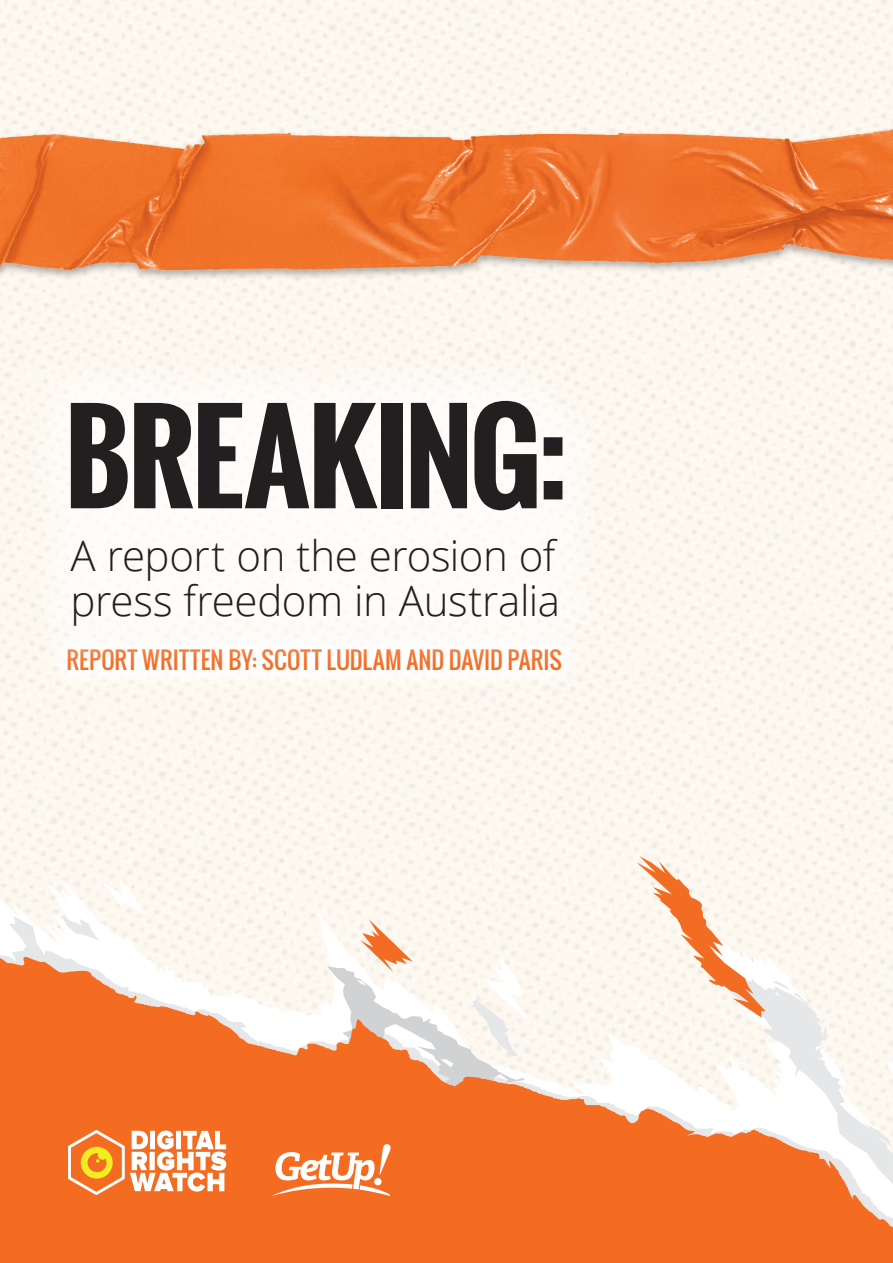
<style>
.page{position:relative;width:893px;height:1263px;background:#fff}
.page>*{position:absolute;margin:0;border:0;box-sizing:border-box;transform-origin:0 0}
.t1{font:700 119.85px "Oswald";letter-spacing:-.015em;color:#231f20}
.t2{font:300 42px/44.1px "Open Sans";letter-spacing:-.01em;color:#231f20}
.t3{font:23.1px "Oswald";letter-spacing:.005em;color:#f36c23}
</style>
<div class="page">
<div style="left:0;top:125px;width:893px;height:157px;background:#231f20;opacity:.38"></div>
<img style="left:0;top:129px;width:893px;height:143px">
<svg style="left:0;top:879px;width:352px;height:37px;fill:#fcf8ef"></svg>
<svg style="left:8px;top:916px;width:309px;height:27px;fill:#fcf8ef"></svg>
<svg style="left:61px;top:878px;width:84px;height:62px"></svg>
<svg style="left:0;top:943px;width:893px;height:320px;fill:#f36c21"></svg>
<svg style="left:637px;top:856px;width:256px;height:328px"></svg>
<svg style="left:317px;top:911px;width:213px;height:175px"></svg>
<svg style="left:271px;top:1144px;width:120px;height:52px"></svg>
<svg style="left:68px;top:1130px;width:159px;height:65px"></svg>
<div style="left:41px;top:623px;width:547px;height:73px;background:#fcf8f0"></div>
<div style="left:14px;top:344px;width:605px;height:337px;background:#fdfcf8"></div>
<p class="t1" style="left:65px;top:367px;width:505px">BREAKING:</p>
<p class="t2" style="left:71px;top:533px;width:491px">A report on the erosion of press freedom in Australia</p>
<p class="t3" style="left:67px;top:643px;width:497px">REPORT WRITTEN BY: SCOTT LUDLAM AND DAVID PARIS</p>
</div>
